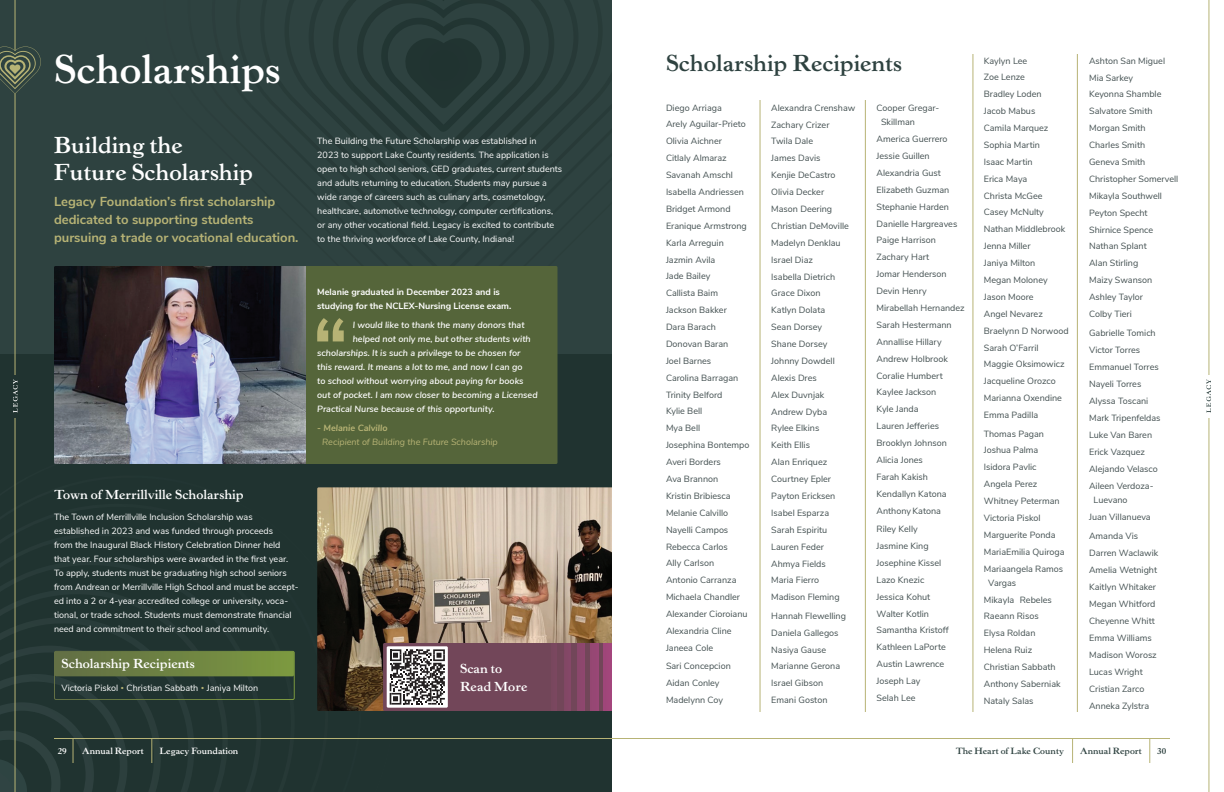
<style>
.page{position:relative;width:1224px;height:792px;background:#fff}
.page>*{position:absolute;margin:0;border:0;box-sizing:border-box;transform-origin:0 0}
.t1{font:700 40px "Horley Old Style MT Std";color:#fff}
.t2{font:700 23px/27px "Horley Old Style MT Std";color:#fff}
.t3{font:700 23px "Horley Old Style MT Std";color:#2e4240}
.t4{font:700 13px/18px "Nunito Sans";color:#b7b375}
.t5{font:700 13px/18px "Horley Old Style MT Std";color:#fff}
.t6{font:9px/16.9px "Nunito Sans";color:#424f50}
.t7{font:9px/14px "Nunito Sans";color:#fff}
.t8{font:italic 600 9px "Nunito Sans";color:#fff}
.t9{font:700 9px/14px "Nunito Sans";color:#fff}
.t10{font:italic 9px "Nunito Sans";color:#b7b375}
.t11{font:700 9px "Horley Old Style MT Std";color:#2e4240}
.t12{font:700 9px "Horley Old Style MT Std";color:#fff}
.t13{font:italic 700 9px "Nunito Sans";color:#b7b375}
.s1{font-family:"Poppins";color:#b7b375}
</style>
<div class="page">
<svg style="left:1206px;top:379px;width:5px;height:34px"></svg>
<hr style="left:1209px;top:418px;width:1px;height:374px;background:#b7b375">
<hr style="left:1209px;top:0;width:1px;height:375px;background:#b7b375">
<hr style="left:612px;top:738px;width:558px;height:1px;background:#b7b375">
<svg style="left:1072px;top:739px;width:1px;height:24px"></svg>
<svg style="left:1149px;top:739px;width:1px;height:24px"></svg>
<div style="left:0;top:0;width:612px;height:792px;background:#2e4240"></div>
<svg style="left:342px;top:0;width:204px;height:167px"></svg>
<div style="left:0;top:354px;width:612px;height:438px;background:#203330"></div>
<div style="left:306px;top:266px;width:252px;height:198px;background:#55653a"></div>
<img style="left:317px;top:487px;width:295px;height:224px">
<svg style="left:13px;top:379px;width:5px;height:34px"></svg>
<hr style="left:15px;top:418px;width:1px;height:374px;background:#b7b375">
<hr style="left:54px;top:738px;width:558px;height:1px;background:#b7b375">
<hr style="left:15px;top:0;width:1px;height:51px;background:#b7b375">
<hr style="left:15px;top:94px;width:1px;height:281px;background:#b7b375">
<svg style="left:0;top:47px;width:41px;height:47px"></svg>
<img style="left:54px;top:266px;width:252px;height:198px">
<svg style="left:317px;top:318px;width:27px;height:23px"></svg>
<svg style="left:0;top:617px;width:293px;height:175px"></svg>
<div style="left:54px;top:651px;width:241px;height:49px;border:1px solid #fff"></div>
<svg style="left:383px;top:643px;width:229px;height:68px;background:#815a6c"></svg>
<hr style="left:760px;top:100px;width:1px;height:612px;background:#b7b375">
<hr style="left:865px;top:100px;width:1px;height:612px;background:#b7b375">
<hr style="left:973px;top:54px;width:1px;height:658px;background:#b7b375">
<hr style="left:1077px;top:54px;width:1px;height:658px;background:#b7b375">
<h1 class="t1" style="left:54px;top:44px;width:228px">Scholarships</h1>
<h2 class="t2" style="left:54px;top:132px;width:201px">Building the<br>Future Scholarship</h2>
<h3 class="t4" style="left:54px;top:192px;width:246px">Legacy Foundation’s first scholarship dedicated to supporting students pursuing a trade or vocational education.</h3>
<h3 class="t5" style="left:54px;top:485px;width:191px">Town of Merrillville Scholarship</h3>
<p class="t7" style="left:54px;top:509px;width:246px">The Town of Merrillville Inclusion Scholarship was established in 2023 and was funded through proceeds<br>from the Inaugural Black History Celebration Dinner held that year. Four scholarships were awarded in the first year.<br>To apply, students must be graduating high school seniors from Andrean or Merrillville High School and must be accept&shy;ed into a 2 or 4-year accredited college or university, voca&shy;tional, or trade school. Students must demonstrate financial need and commitment to their school and community.</p>
<h3 class="t5" style="left:62px;top:655px;width:135px">Scholarship Recipients</h3>
<p class="t7" style="left:62px;top:680px;width:198px">Victoria Piskol <span class="s1">•</span> Christian Sabbath <span class="s1">•</span> Janiya Milton</p>
<p class="t7" style="left:317px;top:133px;width:247px">The Building the Future Scholarship was established in<br>2023 to support Lake County residents. The application is open to high school seniors, GED graduates, current students and adults returning to education. Students may pursue a wide range of careers such as culinary arts, cosmetology, healthcare, automotive technology, computer certifications, or any other vocational field. Legacy is excited to contribute to the thriving workforce of Lake County, Indiana!</p>
<p class="t9" style="left:317px;top:284px;width:196px">Melanie graduated in December 2023 and is studying for the NCLEX-Nursing License exam.</p>
<p class="t8" style="left:353px;top:318px;width:173px">I would like to thank the many donors that</p>
<p class="t8" style="left:353px;top:332px;width:179px">helped not only me, but other students with</p>
<p class="t8" style="left:317px;top:346px;width:205px">scholarships. It is such a privilege to be chosen for</p>
<p class="t8" style="left:317px;top:360px;width:207px">this reward. It means a lot to me, and now I can go</p>
<p class="t8" style="left:317px;top:374px;width:208px">to school without worrying about paying for books</p>
<p class="t8" style="left:317px;top:388px;width:222px">out of pocket. I am now closer to becoming a Licensed</p>
<p class="t8" style="left:317px;top:402px;width:179px">Practical Nurse because of this opportunity.</p>
<p class="t13" style="left:317px;top:421px;width:72px">- Melanie Calvillo</p>
<p class="t10" style="left:322px;top:435px;width:177px">Recipient of Building the Future Scholarship</p>
<h3 class="t5" style="left:460px;top:659px;width:69px">Scan to<br>Read More</h3>
<h2 class="t3" style="left:666px;top:48px;width:238px">Scholarship Recipients</h2>
<p class="t6" style="left:666px;top:98px;width:85px">Diego Arriaga<br>Arely Aguilar-Prieto<br>Olivia Aichner<br>Citlaly Almaraz<br>Savanah Amschl<br>Isabella Andriessen<br>Bridget Armond<br>Eranique Armstrong<br>Karla Arreguin<br>Jazmin Avila<br>Jade Bailey<br>Callista Baim<br>Jackson Bakker<br>Dara Barach<br>Donovan Baran<br>Joel Barnes<br>Carolina Barragan<br>Trinity Belford<br>Kylie Bell<br>Mya Bell<br>Josephina Bontempo<br>Averi Borders<br>Ava Brannon<br>Kristin Bribiesca<br>Melanie Calvillo<br>Nayelli Campos<br>Rebecca Carlos<br>Ally Carlson<br>Antonio Carranza<br>Michaela Chandler<br>Alexander Cioroianu<br>Alexandria Cline<br>Janeea Cole</p>
<p class="t6" style="left:666px;top:657px;width:66px">Sari Concepcion<br>Aidan Conley<br>Madelynn Coy</p>
<p class="t6" style="left:771px;top:99px;width:86px">Alexandra Crenshaw<br>Zachary Crizer<br>Twila Dale<br>James Davis<br>Kenjie DeCastro<br>Olivia Decker<br>Mason Deering<br>Christian DeMoville<br>Madelyn Denklau<br>Israel Diaz<br>Isabella Dietrich<br>Grace Dixon<br>Katlyn Dolata<br>Sean Dorsey<br>Shane Dorsey<br>Johnny Dowdell<br>Alexis Dres<br>Alex Duvnjak<br>Andrew Dyba<br>Rylee Elkins<br>Keith Ellis<br>Alan Enriquez<br>Courtney Epler<br>Payton Ericksen<br>Isabel Esparza<br>Sarah Espiritu<br>Lauren Feder<br>Ahmya Fields<br>Maria Fierro<br>Madison Fleming</p>
<p class="t6" style="left:771px;top:607px;width:76px">Hannah Flewelling<br>Daniela Gallegos<br>Nasiya Gause<br>Marianne Gerona<br>Israel Gibson<br>Emani Goston</p>
<p class="t6" style="left:881px;top:100px;width:60px;line-height:14.5px;text-indent:-4px">Cooper Gregar-<br>Skillman</p>
<p class="t6" style="left:877px;top:130px;width:90px">America Guerrero<br>Jessie Guillen<br>Alexandria Gust<br>Elizabeth Guzman<br>Stephanie Harden<br>Danielle Hargreaves<br>Paige Harrison<br>Zachary Hart<br>Jomar Henderson<br>Devin Henry<br>Mirabellah Hernandez<br>Sarah Hestermann<br>Annallise Hillary<br>Andrew Holbrook<br>Coralie Humbert<br>Kaylee Jackson<br>Kyle Janda<br>Lauren Jefferies<br>Brooklyn Johnson<br>Alicia Jones<br>Farah Kakish<br>Kendallyn Katona<br>Anthony Katona</p>
<p class="t6" style="left:877px;top:520px;width:74px">Riley Kelly<br>Jasmine King<br>Josephine Kissel<br>Lazo Knezic<br>Jessica Kohut<br>Walter Kotlin<br>Samantha Kristoff<br>Kathleen LaPorte<br>Austin Lawrence<br>Joseph Lay<br>Selah Lee</p>
<p class="t6" style="left:984px;top:51px;width:86px">Kaylyn Lee<br>Zoe Lenze<br>Bradley Loden<br>Jacob Mabus<br>Camila Marquez<br>Sophia Martin<br>Isaac Martin<br>Erica Maya<br>Christa McGee<br>Casey McNulty<br>Nathan Middlebrook<br>Jenna Miller<br>Janiya Milton<br>Megan Moloney<br>Jason Moore<br>Angel Nevarez<br>Braelynn D Norwood<br>Sarah O’Farril<br>Maggie Oksimowicz<br>Jacqueline Orozco<br>Marianna Oxendine<br>Emma Padilla</p>
<p class="t6" style="left:984px;top:424px;width:82px">Thomas Pagan<br>Joshua Palma<br>Isidora Pavlic<br>Angela Perez<br>Whitney Peterman<br>Victoria Piskol<br>Marguerite Ponda<br>MariaEmilia Quiroga<br>Mariaangela Ramos</p>
<p class="t6" style="left:984px;top:574px;width:78px;text-indent:4px">Vargas<br>Mikayla Rebeles<br>Raeann Risos<br>Elysa Roldan<br>Helena Ruiz<br>Christian Sabbath<br>Anthony Saberniak<br>Nataly Salas</p>
<p class="t6" style="left:1089px;top:52px;width:91px">Ashton San Miguel<br>Mia Sarkey<br>Keyonna Shamble<br>Salvatore Smith<br>Morgan Smith<br>Charles Smith<br>Geneva Smith<br>Christopher Somervell<br>Mikayla Southwell<br>Peyton Specht<br>Shirnice Spence<br>Nathan Splant<br>Alan Stirling<br>Maizy Swanson<br>Ashley Taylor<br>Colby Tieri</p>
<p class="t6" style="left:1089px;top:323px;width:73px">Gabrielle Tomich<br>Victor Torres<br>Emmanuel Torres<br>Nayeli Torres<br>Alyssa Toscani<br>Mark Tripenfeldas<br>Luke Van Baren<br>Erick Vazquez<br>Alejando Velasco<br>Aileen Verdoza-</p>
<p class="t6" style="left:1089px;top:490px;width:63px;text-indent:4px">Luevano<br>Juan Villanueva</p>
<p class="t6" style="left:1089px;top:526px;width:71px">Amanda Vis<br>Darren Waclawik<br>Amelia Wetnight<br>Kaitlyn Whitaker<br>Megan Whitford<br>Cheyenne Whitt<br>Emma Williams<br>Madison Worosz<br>Lucas Wright<br>Cristian Zarco<br>Anneka Zylstra</p>
<p class="t12" style="left:58px;top:745px;width:11px">29</p>
<p class="t12" style="left:82px;top:745px;width:63px">Annual Report</p>
<p class="t12" style="left:160px;top:745px;width:80px">Legacy Foundation</p>
<p class="t11" style="left:956px;top:745px;width:110px">The Heart of Lake County</p>
<p class="t11" style="left:1080px;top:745px;width:63px">Annual Report</p>
<p class="t11" style="left:1157px;top:745px;width:10px">30</p>
</div>
